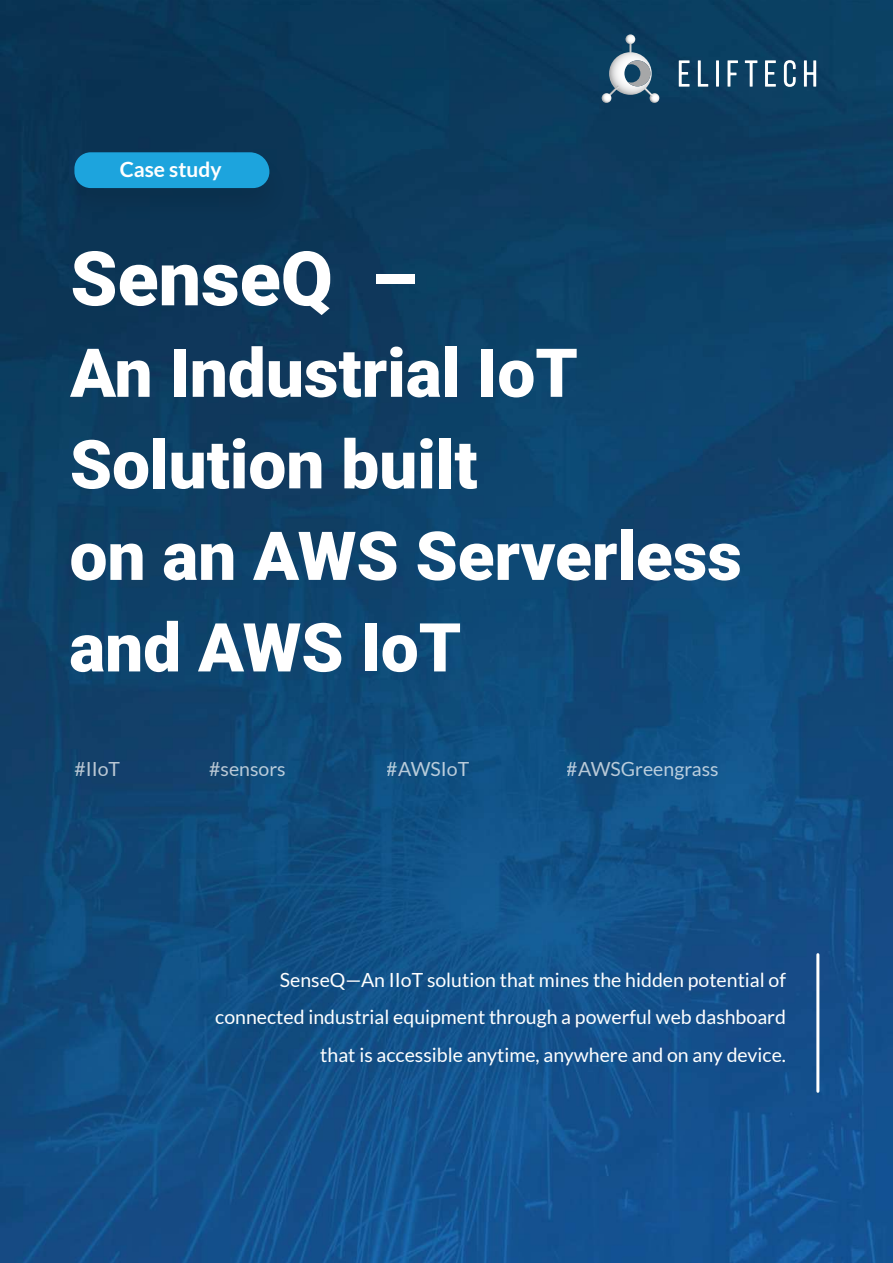
<style>
.page{position:relative;width:893px;height:1263px;background:#fff}
.page>*{position:absolute;margin:0;border:0;box-sizing:border-box;transform-origin:0 0}
.t1{font:900 75.45px "Roboto";color:#fff}
.t2{font:900 67.5px/91.5px "Roboto";color:#fff}
.t3{font:700 21px "Lato";color:#fff}
.t4{font:19.5px/37.5px "Lato";color:#fff;text-align:right}
</style>
<div class="page">
<img style="left:0;top:0;width:893px;height:1263px">
<hr style="left:816px;top:954px;width:3px;height:137px;background:#fff">
<div style="left:49px;top:144px;width:246px;height:87px;background:#0b3454"></div>
<div style="left:74px;top:152px;width:195px;height:36px;background:#1da4dd"></div>
<svg style="left:679px;top:60px;width:11px;height:27px"></svg>
<svg style="left:698px;top:60px;width:10px;height:27px"></svg>
<hr style="left:716px;top:60px;width:3px;height:27px;background:#fff">
<svg style="left:727px;top:60px;width:11px;height:27px"></svg>
<svg style="left:745px;top:60px;width:12px;height:27px"></svg>
<svg style="left:765px;top:60px;width:11px;height:27px"></svg>
<svg style="left:784px;top:60px;width:12px;height:27px"></svg>
<svg style="left:804px;top:60px;width:12px;height:27px"></svg>
<svg style="left:602px;top:34px;width:58px;height:69px;background:#54748a"></svg>
<p class="t3" style="left:120px;top:157px;width:103px">Case study</p>
<h1 class="t1" style="left:70px;top:226px;width:348px">SenseQ –</h1>
<h2 class="t2" style="left:69px;top:325px;width:674px">An Industrial IoT<br>Solution built<br>on an AWS Serverless and AWS IoT</h2>
<p class="t4" style="left:74px;top:750px;width:47px">#IIoT</p>
<p class="t4" style="left:209px;top:750px;width:78px">#sensors</p>
<p class="t4" style="left:387px;top:750px;width:84px">#AWSIoT</p>
<p class="t4" style="left:567px;top:750px;width:153px">#AWSGreengrass</p>
<p class="t4" style="left:215px;top:961px;width:572px">SenseQ—An IIoT solution that mines the hidden potential of connected industrial equipment through a powerful web dashboard that is accessible anytime, anywhere and on any device.</p>
</div>
